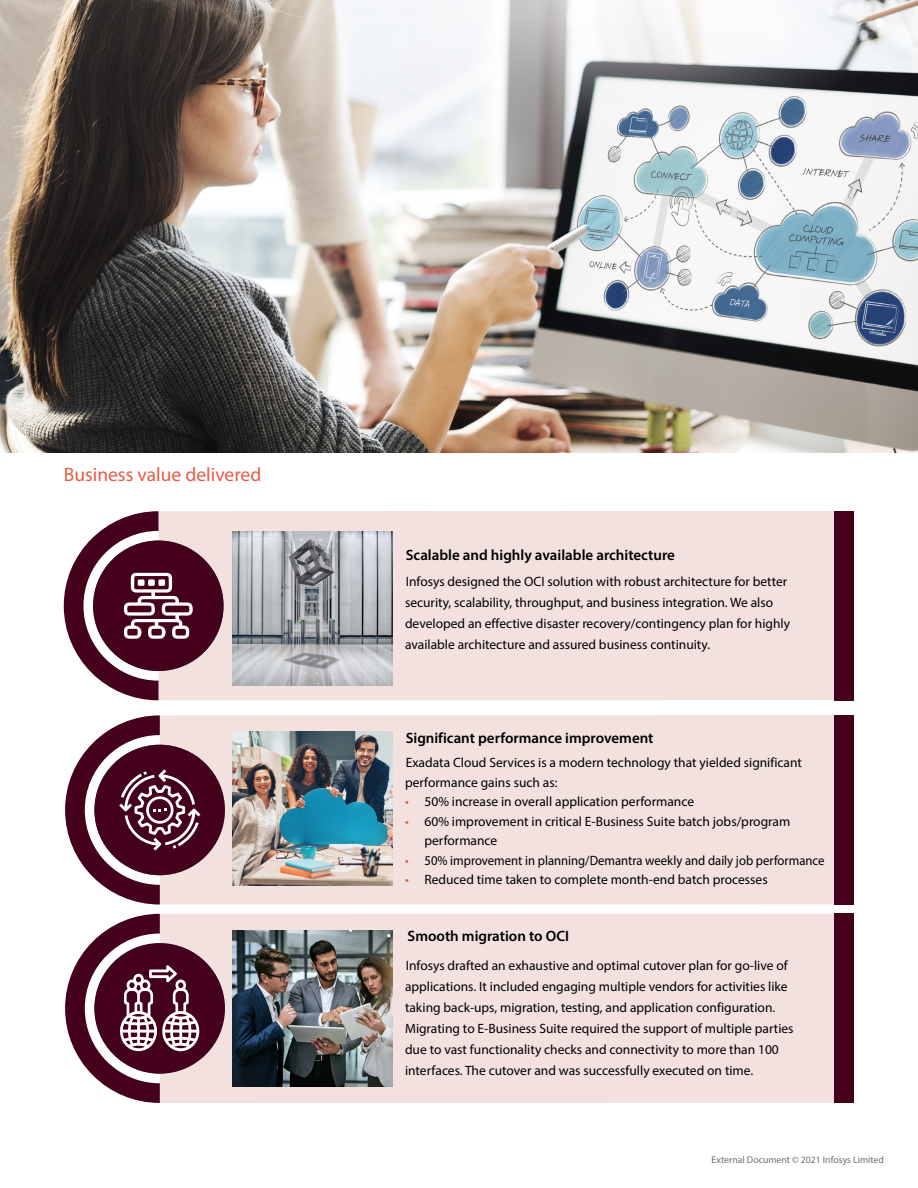
<style>
.page{position:relative;width:918px;height:1188px;background:#fff}
.page>*{position:absolute;margin:0;border:0;box-sizing:border-box;transform-origin:0 0}
.t1{font:19.5px "Myriad Pro";color:#e75b45}
.t2{font:600 15px "Myriad Pro";color:#000}
.t3{font:13.5px/21px "Myriad Pro";color:#000}
.t4{font:13.5px "Myriad Pro";color:#000;scale:.94 1}
.t5{font:9.75px "Myriad Pro";color:#6d6e71}
.s1{color:#e75b45}
</style>
<div class="page">
<div style="left:160px;top:914px;width:674px;height:189px;background:#f2e1de"></div>
<div style="left:94px;top:943px;width:131px;height:131px;background:#45001c;border-radius:50%"></div>
<div style="left:834px;top:914px;width:20px;height:189px;background:#45001c"></div>
<div style="left:160px;top:715px;width:674px;height:190px;background:#f2e1de"></div>
<div style="left:94px;top:745px;width:131px;height:130px;background:#45001c;border-radius:50%"></div>
<div style="left:834px;top:715px;width:20px;height:190px;background:#45001c"></div>
<div style="left:159px;top:511px;width:675px;height:189px;background:#f2e1de"></div>
<div style="left:93px;top:541px;width:131px;height:130px;background:#45001c;border-radius:50%"></div>
<div style="left:834px;top:511px;width:20px;height:189px;background:#45001c"></div>
<svg style="left:64px;top:511px;width:129px;height:189px"></svg>
<div style="left:138px;top:579px;width:7px;height:7px;background:#fff;border-radius:50%"></div>
<div style="left:148px;top:579px;width:7px;height:7px;background:#fff;border-radius:50%"></div>
<div style="left:158px;top:579px;width:7px;height:7px;background:#fff;border-radius:50%"></div>
<svg style="left:65px;top:715px;width:135px;height:190px"></svg>
<svg style="left:65px;top:914px;width:135px;height:189px"></svg>
<img style="left:232px;top:531px;width:161px;height:155px">
<img style="left:232px;top:732px;width:161px;height:154px">
<img style="left:232px;top:930px;width:161px;height:157px">
<img style="left:0;top:0;width:918px;height:452px">
<h1 class="t1" style="left:64px;top:463px;width:199px">Business value delivered</h1>
<p class="t2" style="left:406px;top:545px;width:271px">Scalable and highly available architecture</p>
<p class="t3" style="left:405px;top:570px;width:387px">Infosys designed the OCI solution with robust architecture for better security, scalability, throughput, and business integration. We also developed an effective disaster recovery/contingency plan for highly available architecture and assured business continuity.</p>
<p class="t2" style="left:406px;top:728px;width:249px">Significant performance improvement</p>
<p class="t3" style="left:405px;top:753px;width:399px;line-height:19.5px">Exadata Cloud Services is a modern technology that yielded significant performance gains such as:</p>
<p class="t3" style="left:405px;top:791px;width:291px"><span class="s1">•</span> 50% increase in overall application performance</p>
<p class="t3" style="left:424px;top:811px;width:367px;line-height:19.5px;text-indent:-19px"><span class="s1">•</span> 60% improvement in critical E-Business Suite batch jobs/program performance</p>
<p class="t4" style="left:405px;top:852px;width:448px"><span class="s1">•</span> 50% improvement in planning/Demantra weekly and daily job performance</p>
<p class="t3" style="left:405px;top:869px;width:364px"><span class="s1">•</span> Reduced time taken to complete month-end batch processes</p>
<p class="t2" style="left:408px;top:927px;width:163px">Smooth migration to OCI</p>
<p class="t3" style="left:405px;top:954px;width:390px">Infosys drafted an exhaustive and optimal cutover plan for go-live of applications. It included engaging multiple vendors for activities like taking back-ups, migration, testing, and application configuration.<br>Migrating to E-Business Suite required the support of multiple parties due to vast functionality checks and connectivity to more than 100 interfaces. The cutover and was successfully executed on time.</p>
<p class="t5" style="left:712px;top:1154px;width:174px">External Document © 2021 Infosys Limited</p>
</div>
